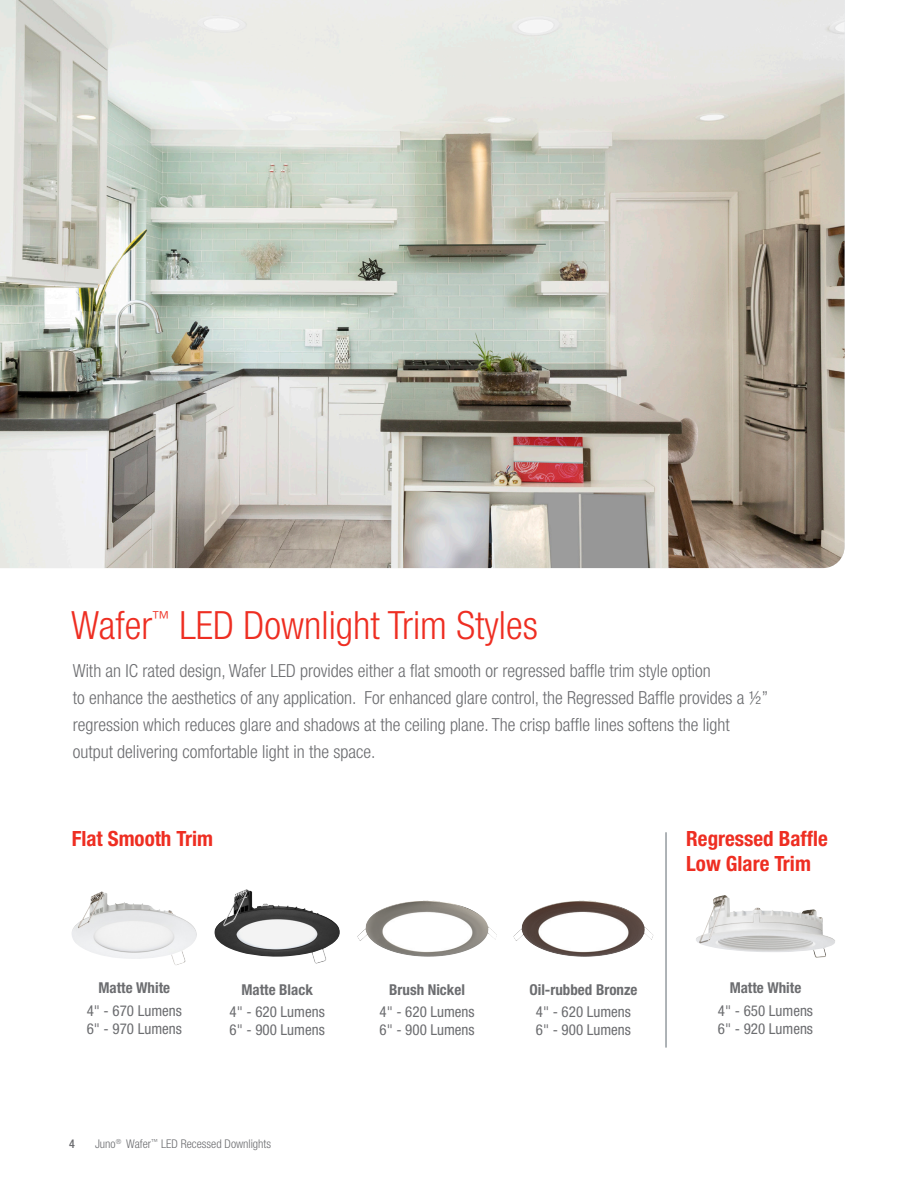
<style>
.page{position:relative;width:918px;height:1188px;background:#fff}
.page>*{position:absolute;margin:0;border:0;box-sizing:border-box;transform-origin:0 0}
.t1{font:300 condensed 39px "Helvetica Neue LT Std";color:#ee2e22}
.t2{font:700 condensed 21px/25.2px "Helvetica Neue LT Std";color:#ee2e22}
.t3{font:300 condensed 18px/27px "Helvetica Neue LT Std";color:#6c6d70}
.t4{font:condensed 15px "Helvetica Neue LT Std";color:#6c6d70}
.t5{font:700 condensed 15px "Helvetica Neue LT Std";color:#6c6d70}
.t6{font:300 condensed 12px "Helvetica Neue LT Std";color:#6c6d70}
.t7{font:500 condensed 12px "Helvetica Neue LT Std";color:#6c6d70}
</style>
<div class="page">
<img style="left:0;top:0;width:845px;height:568px">
<img style="left:696px;top:895px;width:139px;height:63px">
<img style="left:72px;top:892px;width:125px;height:73px">
<img style="left:215px;top:889px;width:125px;height:74px">
<hr style="left:666px;top:832px;width:1px;height:216px;background:#5f696f">
<img style="left:374px;top:901px;width:47px;height:13px">
<img style="left:529px;top:901px;width:48px;height:14px">
<p class="t1" style="left:71px;top:603px;width:468px">Wafer<sup>™</sup> LED Downlight Trim Styles</p>
<p class="t3" style="left:73px;top:657px;width:697px">With an IC rated design, Wafer LED provides either a flat smooth or regressed baffle trim style option<br>to enhance the aesthetics of any application. For enhanced glare control, the Regressed Baffle provides a ½” regression which reduces glare and shadows at the ceiling plane. The crisp baffle lines softens the light output delivering comfortable light in the space.</p>
<p class="t2" style="left:72px;top:825px;width:143px">Flat Smooth Trim</p>
<p class="t2" style="left:686px;top:825px;width:143px">Regressed Baffle<br>Low Glare Trim</p>
<p class="t5" style="left:99px;top:979px;width:73px">Matte White</p>
<p class="t4" style="left:87px;top:1002px;width:97px">4" - 670 Lumens</p>
<p class="t4" style="left:87px;top:1020px;width:97px">6" - 970 Lumens</p>
<p class="t5" style="left:242px;top:980px;width:73px">Matte Black</p>
<p class="t4" style="left:230px;top:1003px;width:97px">4" - 620 Lumens</p>
<p class="t4" style="left:230px;top:1021px;width:97px">6" - 900 Lumens</p>
<p class="t7" style="left:69px;top:1137px;width:7px">4</p>
<p class="t6" style="left:95px;top:1137px;width:178px">Juno<sup>®</sup> Wafer<sup>™</sup> LED Recessed Downlights</p>
<p class="t5" style="left:389px;top:980px;width:77px">Brush Nickel</p>
<p class="t4" style="left:380px;top:1003px;width:97px">4" - 620 Lumens</p>
<p class="t4" style="left:380px;top:1021px;width:97px">6" - 900 Lumens</p>
<p class="t5" style="left:529px;top:980px;width:109px">Oil-rubbed Bronze</p>
<p class="t4" style="left:536px;top:1003px;width:97px">4" - 620 Lumens</p>
<p class="t4" style="left:536px;top:1021px;width:97px">6" - 900 Lumens</p>
<p class="t5" style="left:730px;top:979px;width:73px">Matte White</p>
<p class="t4" style="left:718px;top:1002px;width:97px">4" - 650 Lumens</p>
<p class="t4" style="left:718px;top:1020px;width:97px">6" - 920 Lumens</p>
</div>
